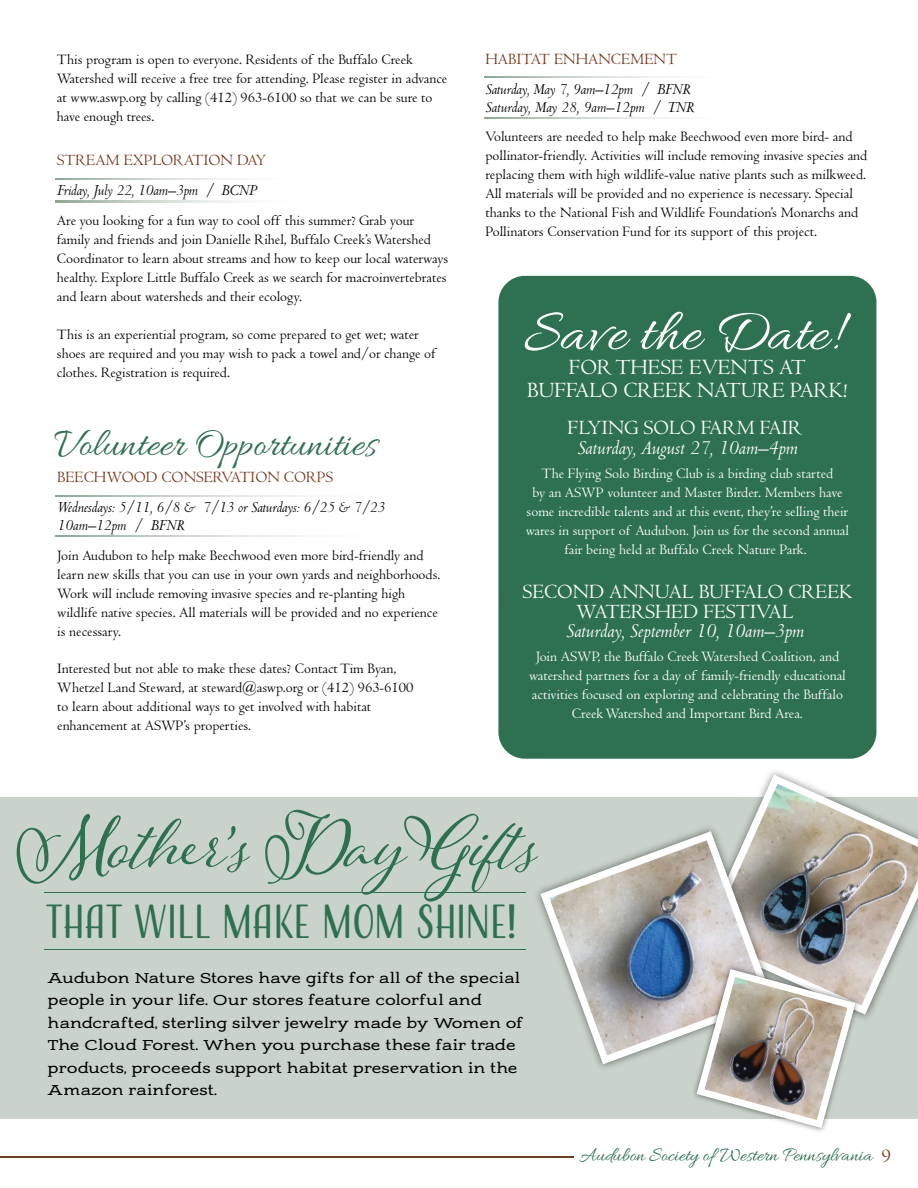
<style>
.page{position:relative;width:918px;height:1188px;background:#fff}
.page>*{position:absolute;margin:0;border:0;box-sizing:border-box;transform-origin:0 0}
.t1{font:93px "Adorn S Pomander";color:#2d7150}
.t2{font:61.05px "Allura";color:#fff}
.t3{font:44.7px "Adorn S Condensed Sans";letter-spacing:-.02em;color:#2d7150}
.t4{font:40.65px "Allura";color:#2d7150}
.t5{font:22.5px/22.6px "Centaur";color:#fff;text-align:center}
.t6{font:21px/19.5px "Centaur";color:#fff;text-align:center}
.t7{font:italic 21px "Centaur";color:#fff}
.t8{font:20.1px "Allura";color:#2d7150}
.t9{font:italic 16.2px/18px "Centaur";letter-spacing:-.01em;color:#000}
.t10{font:16.2px "Centaur";color:#76391b}
.t11{font:15px/22.5px "Adorn S Slab Serif";color:#000}
.t12{font:14.85px/18.9px "Centaur";color:#000}
.t13{font:14.85px/18.9px "Centaur";color:#fff;text-align:center}
.s1{font-family:"Centaur";color:#76391b}
</style>
<div class="page">
<div style="left:0;top:797px;width:918px;height:321px;background:#cad3cb"></div>
<hr style="left:0;top:1157px;width:574px;height:1px;background:#76391b">
<svg style="left:56px;top:179px;width:181px;height:1px"></svg>
<svg style="left:56px;top:201px;width:181px;height:1px"></svg>
<div style="left:498px;top:276px;width:378px;height:483px;background:#2d7150;border-radius:26px"></div>
<svg style="left:56px;top:495px;width:250px;height:1px"></svg>
<svg style="left:56px;top:536px;width:250px;height:1px"></svg>
<svg style="left:484px;top:77px;width:186px;height:1px"></svg>
<svg style="left:484px;top:117px;width:186px;height:1px"></svg>
<svg style="left:764px;top:775px;width:112px;height:240px"></svg>
<img style="left:748px;top:784px;width:170px;height:221px">
<img style="left:537px;top:820px;width:248px;height:248px">
<svg style="left:540px;top:831px;width:234px;height:233px"></svg>
<img style="left:549px;top:840px;width:216px;height:215px">
<img style="left:688px;top:961px;width:176px;height:170px">
<svg style="left:697px;top:969px;width:158px;height:159px"></svg>
<img style="left:705px;top:977px;width:142px;height:143px">
<hr style="left:44px;top:892px;width:482px;height:1px;background:#2d7150">
<hr style="left:44px;top:949px;width:482px;height:1px;background:#2d7150">
<p class="t12" style="left:57px;top:50px;width:392px">This program is open to everyone. Residents of the Buffalo Creek Watershed will receive a free tree for attending. Please register in advance at www.aswp.org by calling (412) 963-6100 so that we can be sure to have enough trees.</p>
<p class="t10" style="left:57px;top:152px;width:211px">STREAM EXPLORATION DAY</p>
<p class="t9" style="left:57px;top:182px;width:202px">Friday, July 22, 10am–3pm / BCNP</p>
<p class="t12" style="left:57px;top:211px;width:393px">Are you looking for a fun way to cool off this summer? Grab your family and friends and join Danielle Rihel, Buffalo Creek’s Watershed Coordinator to learn about streams and how to keep our local waterways healthy. Explore Little Buffalo Creek as we search for macroinvertebrates and learn about watersheds and their ecology.</p>
<p class="t12" style="left:57px;top:325px;width:380px">This is an experiential program, so come prepared to get wet; water shoes are required and you may wish to pack a towel and/or change of clothes. Registration is required.</p>
<h3 class="t4" style="left:54px;top:422px;width:324px">Volunteer Opportunities</h3>
<p class="t10" style="left:57px;top:468px;width:277px">BEECHWOOD CONSERVATION CORPS</p>
<p class="t9" style="left:57px;top:499px;width:329px">Wednesdays: 5/11, 6/8 &amp; 7/13 or Saturdays: 6/25 &amp; 7/23<br>10am–12pm / BFNR</p>
<p class="t12" style="left:57px;top:546px;width:385px">Join Audubon to help make Beechwood even more bird-friendly and learn new skills that you can use in your own yards and neighborhoods.<br>Work will include removing invasive species and re-planting high wildlife native species. All materials will be provided and no experience is necessary.</p>
<p class="t12" style="left:57px;top:660px;width:358px">Interested but not able to make these dates? Contact Tim Byan, Whetzel Land Steward, at steward@aswp.org or (412) 963-6100 to learn about additional ways to get involved with habitat enhancement at ASWP’s properties.</p>
<p class="t10" style="left:485px;top:50px;width:193px">HABITAT ENHANCEMENT</p>
<p class="t9" style="left:485px;top:80px;width:211px">Saturday, May 7, 9am–12pm / BFNR<br>Saturday, May 28, 9am–12pm / TNR</p>
<p class="t12" style="left:485px;top:128px;width:383px">Volunteers are needed to help make Beechwood even more bird- and pollinator-friendly. Activities will include removing invasive species and replacing them with high wildlife-value native plants such as milkweed.<br>All materials will be provided and no experience is necessary. Special thanks to the National Fish and Wildlife Foundation’s Monarchs and Pollinators Conservation Fund for its support of this project.</p>
<h2 class="t2" style="left:524px;top:299px;width:316px">Save the Date!</h2>
<h3 class="t5" style="left:527px;top:356px;width:322px">FOR THESE EVENTS AT<br>BUFFALO CREEK NATURE PARK!</h3>
<h3 class="t6" style="left:568px;top:419px;width:236px">FLYING SOLO FARM FAIR</h3>
<h3 class="t7" style="left:577px;top:437px;width:221px">Saturday, August 27, 10am–4pm</h3>
<p class="t13" style="left:526px;top:464px;width:325px">The Flying Solo Birding Club is a birding club started<br>by an ASWP volunteer and Master Birder. Members have some incredible talents and at this event, they’re selling their wares in support of Audubon. Join us for the second annual fair being held at Buffalo Creek Nature Park.</p>
<h3 class="t6" style="left:523px;top:583px;width:331px">SECOND ANNUAL BUFFALO CREEK<br>WATERSHED FESTIVAL</h3>
<h3 class="t7" style="left:566px;top:620px;width:239px">Saturday, September 10, 10am–3pm</h3>
<p class="t13" style="left:529px;top:648px;width:318px">Join ASWP, the Buffalo Creek Watershed Coalition, and watershed partners for a day of family-friendly educational activities focused on exploring and celebrating the Buffalo Creek Watershed and Important Bird Area.</p>
<h1 class="t1" style="left:16px;top:777px;width:522px">Mother’s Day Gifts</h1>
<h3 class="t3" style="left:45px;top:894px;width:472px">THAT WILL MAKE MOM SHINE!</h3>
<p class="t11" style="left:48px;top:966px;width:477px">Audubon Nature Stores have gifts for all of the special people in your life. Our stores feature colorful and handcrafted, sterling silver jewelry made by Women of The Cloud Forest. When you purchase these fair trade products, proceeds support habitat preservation in the Amazon rainforest.</p>
<h3 class="t8" style="left:579px;top:1144px;width:313px">Audubon Society of Western Pennsylvania <span class="s1">9</span></h3>
</div>
